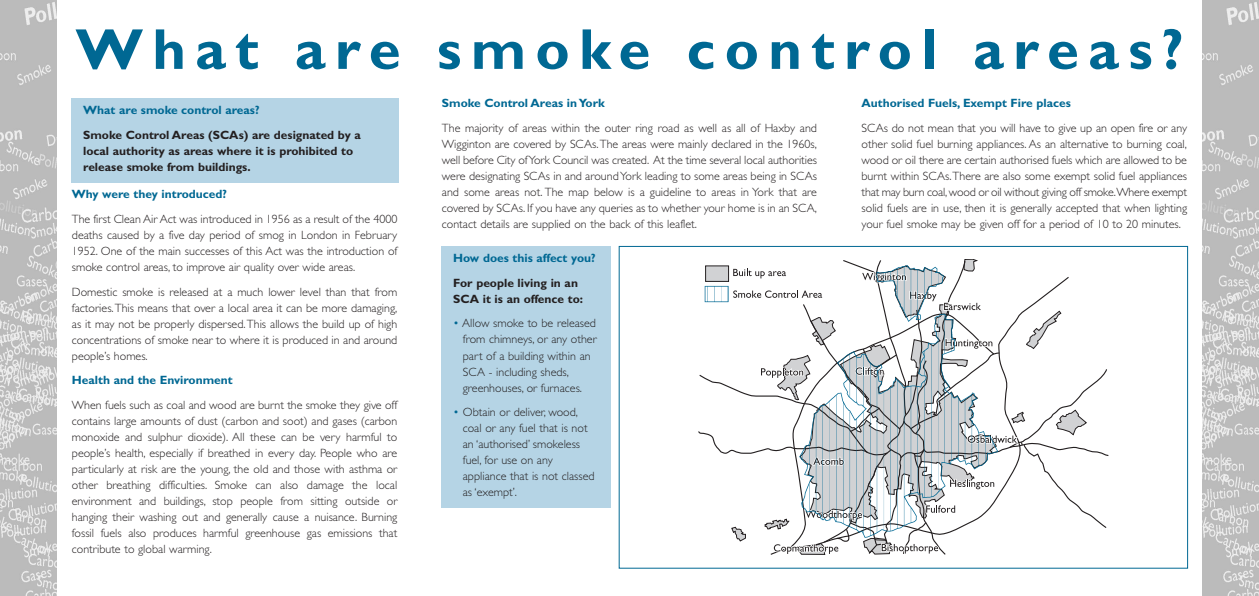
<style>
.page{position:relative;width:1259px;height:596px;background:#fff}
.page>*{position:absolute;margin:0;border:0;box-sizing:border-box;transform-origin:0 0}
.t1{font:700 57.8px "Gill Sans";letter-spacing:.16em;color:#006893}
.t2{font:300 12px/16px "Gill Sans";color:#231f20;text-align:justify}
.t3{font:700 12px "Gill Sans";color:#006893}
.t4{font:700 12px/16px "Gill Sans";color:#231f20}
.s1{color:#006893}
</style>
<div class="page">
<div style="left:441px;top:245px;width:170px;height:262px;background:#b5d4e5"></div>
<img style="left:1202px;top:0;width:57px;height:595px">
<svg style="left:698px;top:259px;width:410px;height:295px"></svg>
<img style="left:703px;top:263px;width:297px;height:276px">
<div style="left:71px;top:98px;width:327px;height:84px;background:#b5d4e5"></div>
<img style="left:0;top:0;width:57px;height:595px">
<h1 class="t1" style="left:76px;top:27px;width:1109px">What are smoke control areas?</h1>
<p class="t3" style="left:442px;top:99px;width:164px">Smoke Control Areas in York</p>
<p class="t2" style="left:442px;top:120px;width:376px">The majority of areas within the outer ring road as well as all of Haxby and Wigginton are covered by SCAs.The areas were mainly declared in the 1960s, well before City of York Council was created. At the time several local authorities were designating SCAs in and around York leading to some areas being in SCAs and some areas not. The map below is a guideline to areas in York that are covered by SCAs. If you have any queries as to whether your home is in an SCA, contact details are supplied on the back of this leaflet.</p>
<p class="t3" style="left:861px;top:99px;width:211px">Authorised Fuels, Exempt Fire places</p>
<p class="t2" style="left:861px;top:120px;width:327px">SCAs do not mean that you will have to give up an open fire or any other solid fuel burning appliances. As an alternative to burning coal, wood or oil there are certain authorised fuels which are allowed to be burnt within SCAs.There are also some exempt solid fuel appliances that may burn coal,wood or oil without giving off smoke.Where exempt solid fuels are in use, then it is generally accepted that when lighting your fuel smoke may be given off for a period of 10 to 20 minutes.</p>
<p class="t3" style="left:83px;top:106px;width:178px">What are smoke control areas?</p>
<p class="t4" style="left:83px;top:128px;width:279px">Smoke Control Areas (SCAs) are designated by a local authority as areas where it is prohibited to release smoke from buildings.</p>
<p class="t3" style="left:72px;top:190px;width:157px">Why were they introduced?</p>
<p class="t2" style="left:72px;top:211px;width:327px">The first Clean Air Act was introduced in 1956 as a result of the 4000 deaths caused by a five day period of smog in London in February 1952. One of the main successes of this Act was the introduction of smoke control areas, to improve air quality over wide areas.</p>
<p class="t2" style="left:72px;top:283px;width:327px">Domestic smoke is released at a much lower level than that from factories.This means that over a local area it can be more damaging, as it may not be properly dispersed.This allows the build up of high concentrations of smoke near to where it is produced in and around people’s homes.</p>
<p class="t3" style="left:72px;top:375px;width:162px">Health and the Environment</p>
<p class="t2" style="left:72px;top:396px;width:327px">When fuels such as coal and wood are burnt the smoke they give off contains large amounts of dust (carbon and soot) and gases (carbon monoxide and sulphur dioxide). All these can be very harmful to people’s health, especially if breathed in every day. People who are particularly at risk are the young, the old and those with asthma or other breathing difficulties. Smoke can also damage the local environment and buildings, stop people from sitting outside or hanging their washing out and generally cause a nuisance. Burning fossil fuels also produces harmful greenhouse gas emissions that contribute to global warming.</p>
<p class="t3" style="left:453px;top:253px;width:144px">How does this affect you?</p>
<p class="t4" style="left:453px;top:276px;width:131px">For people living in an<br>SCA it is an offence to:</p>
<p class="t2" style="left:463px;top:315px;width:135px;text-align:left;text-indent:-10px"><span class="s1">•</span> Allow smoke to be released from chimneys, or any other part of a building within an<br>SCA - including sheds, greenhouses, or furnaces.</p>
<p class="t2" style="left:463px;top:403px;width:133px;text-align:left;text-indent:-10px"><span class="s1">•</span> Obtain or deliver, wood, coal or any fuel that is not an ‘authorised’ smokeless fuel, for use on any appliance that is not classed as ‘exempt’.</p>
</div>
